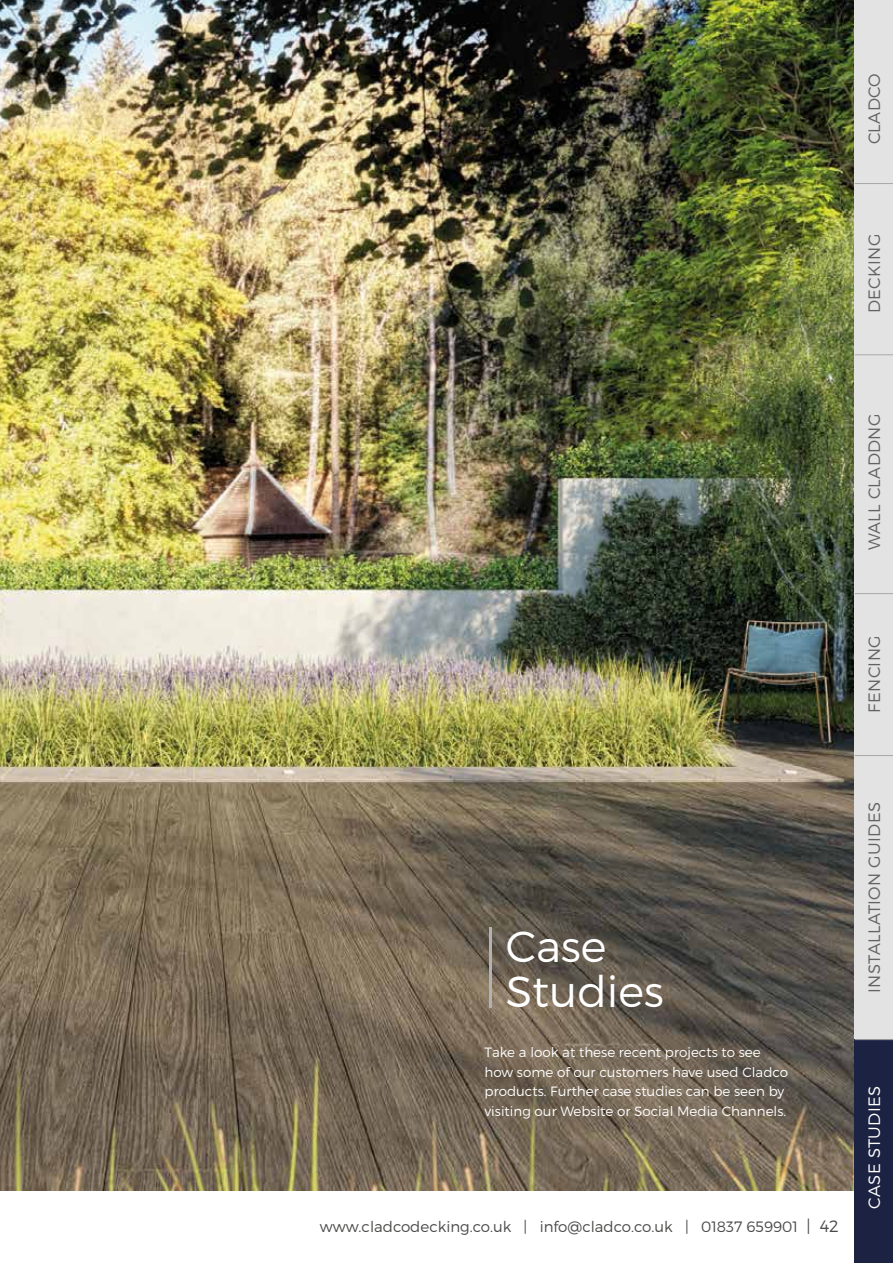
<style>
.page{position:relative;width:893px;height:1263px;background:#fff}
.page>*{position:absolute;margin:0;border:0;box-sizing:border-box;transform-origin:0 0}
.t1{font:300 43.5px/45px "Montserrat";color:#fff}
.t2{font:300 16.5px "Montserrat";letter-spacing:.02em;color:#646363}
.t3{font:300 16.5px "Montserrat";letter-spacing:.02em;color:#fff}
.t4{font:300 15px "Montserrat";color:#4a4a49}
.t5{font:300 13.5px/19.5px "Montserrat";color:#fff}
.s1{font-size:16.5px}
</style>
<div class="page">
<img style="left:0;top:0;width:855px;height:1191px">
<hr style="left:489px;top:927px;width:3px;height:81px;background:#b3b2b2">
<div style="left:855px;top:0;width:38px;height:1263px;background:#e3e3e3"></div>
<div style="left:855px;top:1040px;width:38px;height:223px;background:#1b2242"></div>
<hr style="left:855px;top:1039px;width:38px;height:1px;background:#a8a8a7">
<hr style="left:855px;top:354px;width:38px;height:1px;background:#a8a8a7">
<hr style="left:855px;top:183px;width:38px;height:1px;background:#a8a8a7">
<hr style="left:855px;top:593px;width:38px;height:1px;background:#a8a8a7">
<hr style="left:855px;top:755px;width:38px;height:1px;background:#a8a8a7">
<p class="t2" style="left:864px;top:144px;width:73px;rotate:-90deg">CLADCO</p>
<p class="t2" style="left:864px;top:313px;width:81px;rotate:-90deg">DECKING</p>
<p class="t2" style="left:864px;top:550px;width:138px;rotate:-90deg">WALL CLADDNG</p>
<p class="t2" style="left:864px;top:712px;width:79px;rotate:-90deg">FENCING</p>
<h1 class="t1" style="left:506px;top:923px;width:160px">Case<br>Studies</h1>
<p class="t5" style="left:485px;top:1042px;width:305px">Take a look at these recent projects to see how some of our customers have used Cladco products. Further case studies can be seen by visiting our Website or Social Media Channels.</p>
<p class="t4" style="left:320px;top:1218px;width:520px">www.cladcodecking.co.uk | info@cladco.co.uk | 01837 659901 <span class="s1">| 42</span></p>
<p class="t2" style="left:864px;top:993px;width:192px;rotate:-90deg">INSTALLATION GUIDES</p>
<p class="t3" style="left:864px;top:1208px;width:124px;rotate:-90deg">CASE STUDIES</p>
</div>
